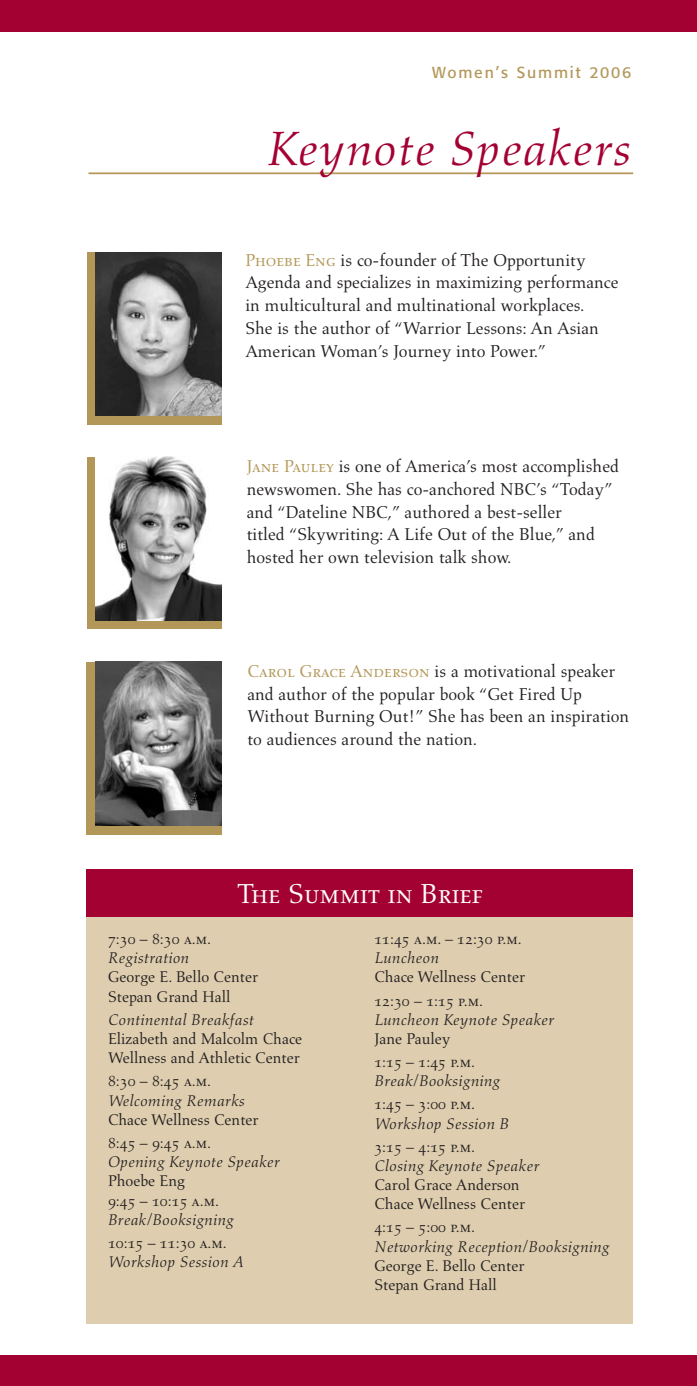
<style>
.page{position:relative;width:697px;height:1386px;background:#fff}
.page>*{position:absolute;margin:0;border:0;box-sizing:border-box;transform-origin:0 0}
.t1{font:italic 49px "Aldus";color:#a40133}
.t2{font:28px "Aldus Roman SC";color:#fff}
.t3{font:17.5px/22.8px "Aldus";color:#231f20}
.t4{font:italic 15.75px "Aldus";color:#231f20}
.t5{font:15.75px/19.2px "Aldus";color:#231f20}
.t6{font:15.75px "Aldus Roman SC";color:#231f20}
.t7{font:15.75px "Formata";letter-spacing:.115em;color:#b39758}
.s1{font-family:"Aldus Roman SC";color:#b39758}
</style>
<div class="page">
<div style="left:87px;top:899px;width:546px;height:424px;background:#deceaf"></div>
<div style="left:87px;top:869px;width:546px;height:47px;background:#a40133"></div>
<div style="left:87px;top:662px;width:135px;height:172px;background:#b39758"></div>
<div style="left:87px;top:457px;width:134px;height:172px;background:#b39758"></div>
<div style="left:88px;top:252px;width:134px;height:172px;background:#b39758"></div>
<div style="left:0;top:0;width:697px;height:32px;background:#a40133"></div>
<div style="left:0;top:1355px;width:697px;height:30px;background:#a40133"></div>
<img style="left:96px;top:252px;width:126px;height:164px">
<img style="left:96px;top:662px;width:126px;height:163px">
<img style="left:96px;top:457px;width:126px;height:164px">
<hr style="left:88px;top:172px;width:545px;height:2px;background:#b39758">
<p class="t7" style="left:432px;top:65px;width:201px">Women’s Summit 2006</p>
<h1 class="t1" style="left:268px;top:128px;width:365px">Keynote Speakers</h1>
<p class="t3" style="left:245px;top:249px;width:374px"><span class="s1">Phoebe Eng</span> is co-founder of The Opportunity Agenda and specializes in maximizing performance in multicultural and multinational workplaces.<br>She is the author of “Warrior Lessons: An Asian American Woman’s Journey into Power.”</p>
<p class="t3" style="left:247px;top:456px;width:373px"><span class="s1">Jane Pauley</span> is one of America’s most accomplished newswomen. She has co-anchored NBC’s “Today” and “Dateline NBC,” authored a best-seller<br>titled “Skywriting: A Life Out of the Blue,” and hosted her own television talk show.</p>
<p class="t3" style="left:247px;top:661px;width:383px"><span class="s1">Carol Grace Anderson</span> is a motivational speaker and author of the popular book “Get Fired Up Without Burning Out!” She has been an inspiration to audiences around the nation.</p>
<h2 class="t2" style="left:237px;top:881px;width:247px">The Summit in Brief</h2>
<p class="t6" style="left:108px;top:931px;width:105px">7:30 – 8:30 a.m.</p>
<p class="t4" style="left:108px;top:951px;width:83px">Registration</p>
<p class="t5" style="left:108px;top:968px;width:152px">George E. Bello Center<br>Stepan Grand Hall</p>
<p class="t4" style="left:108px;top:1012px;width:148px">Continental Breakfast</p>
<p class="t5" style="left:108px;top:1030px;width:196px">Elizabeth and Malcolm Chace<br>Wellness and Athletic Center</p>
<p class="t6" style="left:108px;top:1074px;width:105px">8:30 – 8:45 a.m.</p>
<p class="t4" style="left:108px;top:1093px;width:139px">Welcoming Remarks</p>
<p class="t5" style="left:108px;top:1111px;width:152px">Chace Wellness Center</p>
<p class="t6" style="left:108px;top:1135px;width:105px">8:45 – 9:45 a.m.</p>
<p class="t4" style="left:108px;top:1155px;width:173px">Opening Keynote Speaker</p>
<p class="t5" style="left:108px;top:1172px;width:78px">Phoebe Eng</p>
<p class="t6" style="left:108px;top:1193px;width:112px">9:45 – 10:15 a.m.</p>
<p class="t4" style="left:108px;top:1212px;width:128px">Break/Booksigning</p>
<p class="t6" style="left:108px;top:1235px;width:120px">10:15 – 11:30 a.m.</p>
<p class="t4" style="left:108px;top:1255px;width:137px">Workshop Session A</p>
<p class="t6" style="left:374px;top:931px;width:149px">11:45 a.m. – 12:30 p.m.</p>
<p class="t4" style="left:374px;top:951px;width:66px">Luncheon</p>
<p class="t5" style="left:374px;top:968px;width:152px">Chace Wellness Center</p>
<p class="t6" style="left:374px;top:993px;width:110px">12:30 – 1:15 p.m.</p>
<p class="t4" style="left:374px;top:1012px;width:181px">Luncheon Keynote Speaker</p>
<p class="t5" style="left:374px;top:1030px;width:78px">Jane Pauley</p>
<p class="t6" style="left:374px;top:1055px;width:102px">1:15 – 1:45 p.m.</p>
<p class="t4" style="left:374px;top:1074px;width:128px">Break/Booksigning</p>
<p class="t6" style="left:374px;top:1097px;width:102px">1:45 – 3:00 p.m.</p>
<p class="t4" style="left:374px;top:1116px;width:136px">Workshop Session B</p>
<p class="t6" style="left:374px;top:1139px;width:102px">3:15 – 4:15 p.m.</p>
<p class="t4" style="left:374px;top:1158px;width:167px">Closing Keynote Speaker</p>
<p class="t5" style="left:374px;top:1176px;width:152px">Carol Grace Anderson<br>Chace Wellness Center</p>
<p class="t6" style="left:374px;top:1220px;width:102px">4:15 – 5:00 p.m.</p>
<p class="t4" style="left:374px;top:1239px;width:237px">Networking Reception/Booksigning</p>
<p class="t5" style="left:374px;top:1257px;width:152px">George E. Bello Center<br>Stepan Grand Hall</p>
</div>
